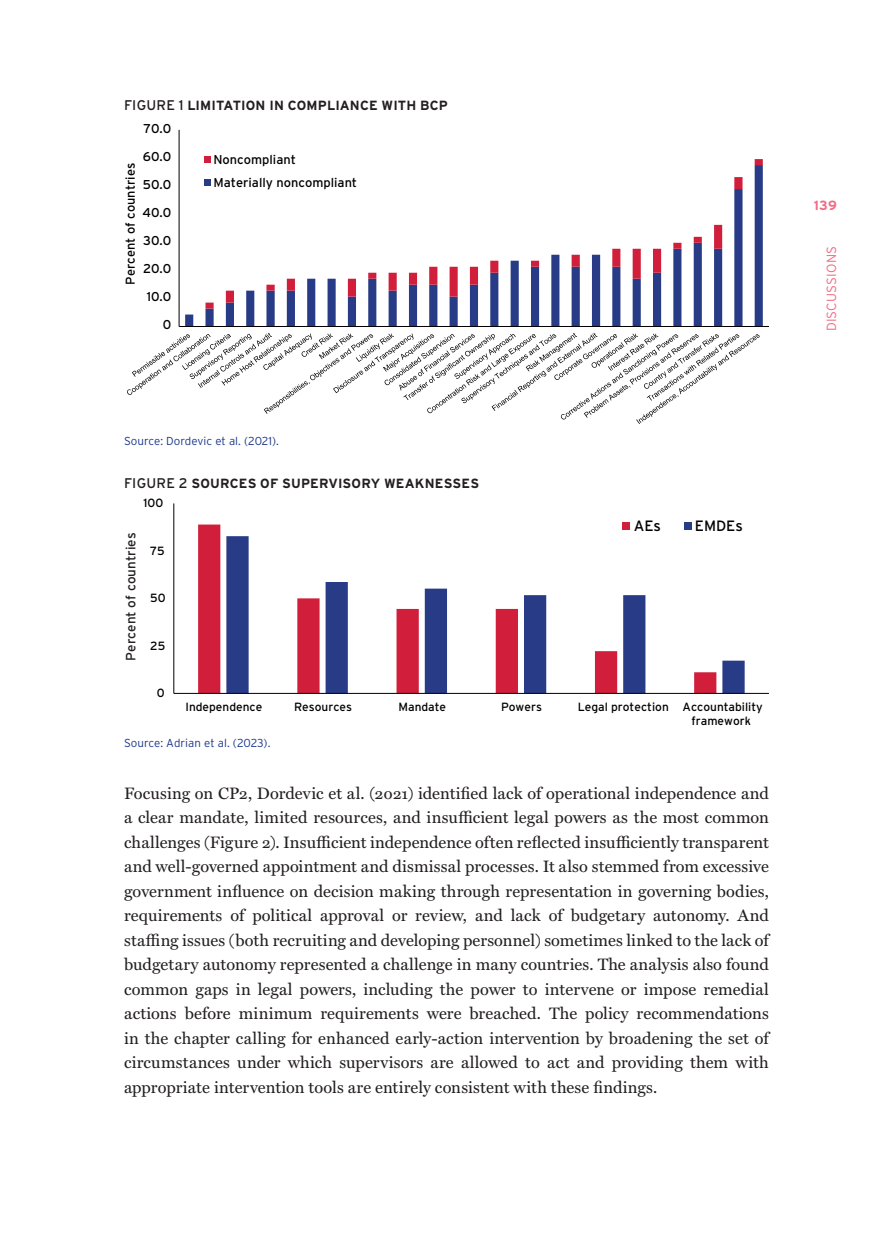
<style>
.page{position:relative;width:893px;height:1241px;background:#fff}
.page>*{position:absolute;margin:0;border:0;box-sizing:border-box;transform-origin:0 0}
.t1{font:16.62px/24.5px "Miller Text";letter-spacing:.005em;color:#231f20;text-align:justify}
.t2{font:14.88px "Interstate";color:#000001}
.t3{font:13.47px "Interstate";color:#231f20}
.t4{font:700 13.3px "Interstate";letter-spacing:.01em;color:#231f20}
.t5{font:300 13.3px "Interstate";color:#f16c83}
.t6{font:700 13.3px "Interstate";color:#f16c83}
.t7{font:12.78px/22.9px "Interstate";color:#000001}
.t8{font:11.9px/13.7px "Interstate";color:#000001}
.t9{font:300 11.55px "Interstate";letter-spacing:-.005em;color:#1c378c}
.s1{font-weight:400;font-size:14px}
</style>
<div class="page">
<svg style="left:185px;top:308px;width:578px;height:18px"></svg>
<svg style="left:205px;top:159px;width:558px;height:149px"></svg>
<hr style="left:179px;top:130px;width:1px;height:196px;background:#000001">
<hr style="left:179px;top:326px;width:590px;height:1px;background:#000001">
<svg style="left:127px;top:332px;width:633px;height:92px"></svg>
<div style="left:204px;top:156px;width:6px;height:7px;background:#d11e3b"></div>
<div style="left:204px;top:179px;width:6px;height:7px;background:#273b86"></div>
<svg style="left:198px;top:524px;width:494px;height:169px"></svg>
<svg style="left:226px;top:536px;width:519px;height:157px"></svg>
<hr style="left:174px;top:693px;width:595px;height:1px;background:#000001">
<div style="left:623px;top:522px;width:7px;height:7px;background:#d11e3b"></div>
<div style="left:684px;top:522px;width:7px;height:7px;background:#273b86"></div>
<hr style="left:174px;top:503px;width:1px;height:190px;background:#000001">
<p class="t4" style="left:124px;top:98px;width:325px"><span class="s1">FIGURE 1</span> LIMITATION IN COMPLIANCE WITH BCP</p>
<p class="t7" style="left:143px;top:116px;width:29px">70.0</p>
<p class="t7" style="left:143px;top:144px;width:30px">60.0</p>
<p class="t7" style="left:119px;top:284px;width:123px;rotate:-90deg">Percent of countries</p>
<p class="t7" style="left:213px;top:148px;width:145px">Noncompliant<br>Materially noncompliant</p>
<p class="t7" style="left:143px;top:173px;width:30px">50.0</p>
<p class="t7" style="left:143px;top:201px;width:30px">40.0</p>
<p class="t7" style="left:143px;top:229px;width:30px">30.0</p>
<p class="t7" style="left:143px;top:257px;width:30px">20.0</p>
<p class="t7" style="left:147px;top:285px;width:26px">10.0</p>
<p class="t7" style="left:163px;top:313px;width:10px">0</p>
<p class="t9" style="left:124px;top:434px;width:157px">Source: Dordevic et al. (2021).</p>
<p class="t4" style="left:124px;top:476px;width:357px"><span class="s1">FIGURE 2</span> SOURCES OF SUPERVISORY WEAKNESSES</p>
<p class="t8" style="left:144px;top:496px;width:21px">100</p>
<p class="t3" style="left:123px;top:660px;width:130px;rotate:-90deg">Percent of countries</p>
<p class="t8" style="left:150px;top:543px;width:16px">75</p>
<p class="t8" style="left:150px;top:591px;width:17px">50</p>
<p class="t8" style="left:150px;top:638px;width:17px">25</p>
<p class="t8" style="left:157px;top:686px;width:9px">0</p>
<p class="t2" style="left:634px;top:517px;width:29px">AEs</p>
<p class="t2" style="left:695px;top:517px;width:50px">EMDEs</p>
<p class="t8" style="left:185px;top:700px;width:78px">Independence</p>
<p class="t8" style="left:294px;top:700px;width:60px">Resources</p>
<p class="t8" style="left:399px;top:700px;width:49px">Mandate</p>
<p class="t8" style="left:501px;top:700px;width:42px">Powers</p>
<p class="t8" style="left:691px;top:700px;width:73px;text-indent:-114px">Legal protection Accountability framework</p>
<p class="t9" style="left:124px;top:736px;width:148px">Source: Adrian et al. (2023).</p>
<p class="t1" style="left:124px;top:779px;width:646px">Focusing on CP2, Dordevic et al. (2021) identified lack of operational independence and a clear mandate, limited resources, and insufficient legal powers as the most common challenges (Figure 2). Insufficient independence often reflected insufficiently transparent and well-governed appointment and dismissal processes. It also stemmed from excessive government influence on decision making through representation in governing bodies, requirements of political approval or review, and lack of budgetary autonomy. And staffing issues (both recruiting and developing personnel) sometimes linked to the lack of budgetary autonomy represented a challenge in many countries. The analysis also found common gaps in legal powers, including the power to intervene or impose remedial actions before minimum requirements were breached. The policy recommendations in the chapter calling for enhanced early-action intervention by broadening the set of circumstances under which supervisors are allowed to act and providing them with appropriate intervention tools are entirely consistent with these findings.</p>
<p class="t6" style="left:814px;top:198px;width:24px">139</p>
<p class="t5" style="left:824px;top:331px;width:85px;rotate:-90deg">Discussions</p>
</div>
